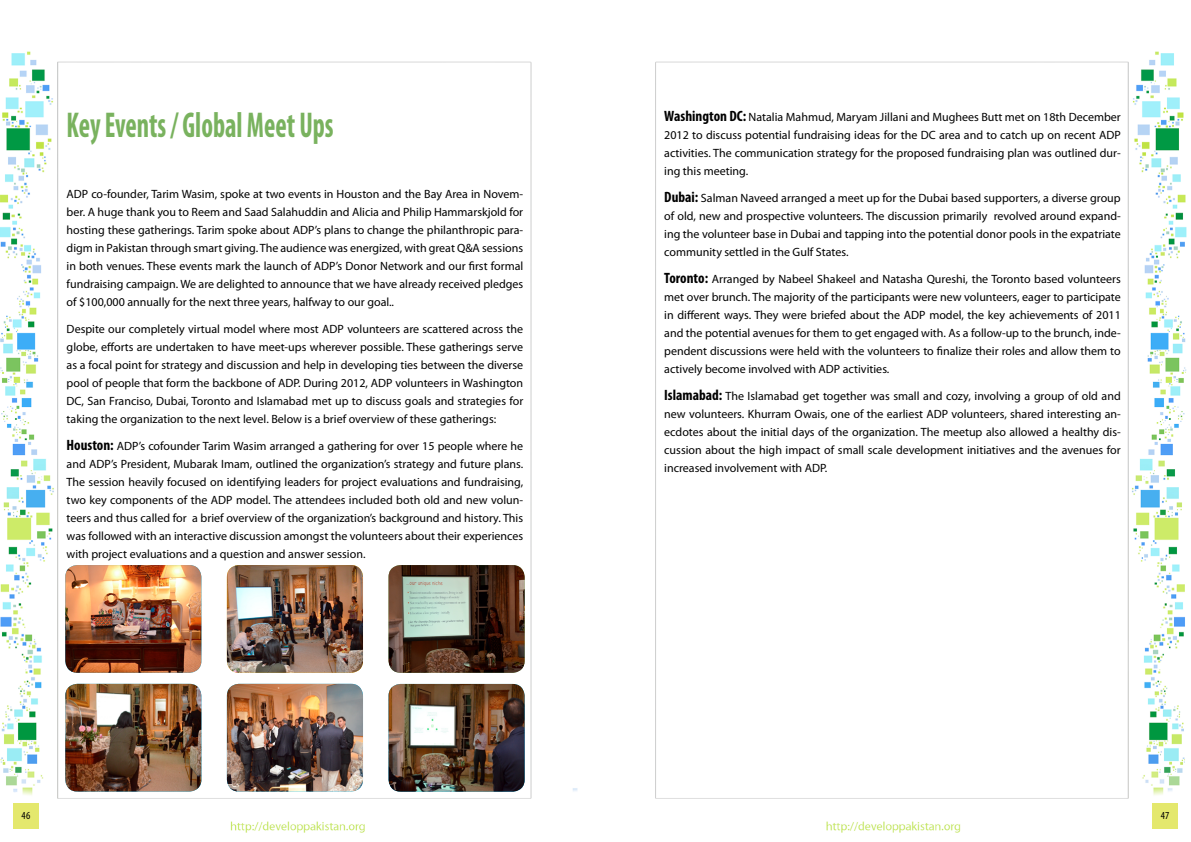
<style>
.page{position:relative;width:1191px;height:842px;background:#fff}
.page>*{position:absolute;margin:0;border:0;box-sizing:border-box;transform-origin:0 0}
.t1{font:700 condensed 36px "Myriad Pro";color:#79b25e;scale:.75 1}
.t2{font:12px/18px "Myriad Pro";color:#000;text-align:justify}
.t3{font:condensed 10.8px "Myriad Pro";color:#000}
.s1{font-weight:700;font-stretch:condensed;font-size:15px}
</style>
<div class="page">
<img style="left:0;top:51px;width:1187px;height:782px">
<div style="left:13px;top:803px;width:26px;height:26px;background:#e4e86d"></div>
<div style="left:1152px;top:803px;width:25px;height:26px;background:#e4e86d"></div>
<img style="left:65px;top:565px;width:136px;height:108px">
<img style="left:227px;top:565px;width:136px;height:108px">
<img style="left:388px;top:565px;width:136px;height:108px">
<img style="left:65px;top:684px;width:136px;height:107px">
<img style="left:227px;top:684px;width:136px;height:107px">
<img style="left:388px;top:684px;width:136px;height:108px">
<h1 class="t1" style="left:67px;top:103px;width:358px">Key Events / Global Meet Ups</h1>
<p class="t2" style="left:67px;top:185px;width:458px">ADP co-founder, Tarim Wasim, spoke at two events in Houston and the Bay Area in Novem&shy;ber. A huge thank you to Reem and Saad Salahuddin and Alicia and Philip Hammarskjold for hosting these gatherings. Tarim spoke about ADP’s plans to change the philanthropic para&shy;digm in Pakistan through smart giving. The audience was energized, with great Q&amp;A sessions in both venues. These events mark the launch of ADP’s Donor Network and our first formal fundraising campaign. We are delighted to announce that we have already received pledges of $100,000 annually for the next three years, halfway to our goal..</p>
<p class="t2" style="left:67px;top:320px;width:458px">Despite our completely virtual model where most ADP volunteers are scattered across the globe, efforts are undertaken to have meet-ups wherever possible. These gatherings serve as a focal point for strategy and discussion and help in developing ties between the diverse pool of people that form the backbone of ADP. During 2012, ADP volunteers in Washington DC, San Franciso, Dubai, Toronto and Islamabad met up to discuss goals and strategies for taking the organization to the next level. Below is a brief overview of these gatherings:</p>
<p class="t2" style="left:67px;top:437px;width:458px"><span class="s1">Houston:</span> ADP’s cofounder Tarim Wasim arranged a gathering for over 15 people where he and ADP’s President, Mubarak Imam, outlined the organization’s strategy and future plans.<br>The session heavily focused on identifying leaders for project evaluations and fundraising, two key components of the ADP model. The attendees included both old and new volun&shy;teers and thus called for a brief overview of the organization’s background and history. This was followed with an interactive discussion amongst the volunteers about their experiences with project evaluations and a question and answer session.</p>
<p class="t2" style="left:664px;top:108px;width:458px"><span class="s1">Washington DC:</span> Natalia Mahmud, Maryam Jillani and Mughees Butt met on 18th December 2012 to discuss potential fundraising ideas for the DC area and to catch up on recent ADP activities. The communication strategy for the proposed fundraising plan was outlined dur&shy;ing this meeting.</p>
<p class="t2" style="left:664px;top:189px;width:458px"><span class="s1">Dubai:</span> Salman Naveed arranged a meet up for the Dubai based supporters, a diverse group of old, new and prospective volunteers. The discussion primarily revolved around expand&shy;ing the volunteer base in Dubai and tapping into the potential donor pools in the expatriate community settled in the Gulf States.</p>
<p class="t2" style="left:664px;top:270px;width:458px"><span class="s1">Toronto:</span> Arranged by Nabeel Shakeel and Natasha Qureshi, the Toronto based volunteers met over brunch. The majority of the participants were new volunteers, eager to participate in different ways. They were briefed about the ADP model, the key achievements of 2011 and the potential avenues for them to get engaged with. As a follow-up to the brunch, inde&shy;pendent discussions were held with the volunteers to finalize their roles and allow them to actively become involved with ADP activities.</p>
<p class="t2" style="left:664px;top:387px;width:458px"><span class="s1">Islamabad:</span> The Islamabad get together was small and cozy, involving a group of old and new volunteers. Khurram Owais, one of the earliest ADP volunteers, shared interesting an&shy;ecdotes about the initial days of the organization. The meetup also allowed a healthy dis&shy;cussion about the high impact of small scale development initiatives and the avenues for increased involvement with ADP.</p>
<p class="t3" style="left:22px;top:808px;width:10px">46</p>
<p class="t3" style="left:1160px;top:808px;width:10px">47</p>
</div>
